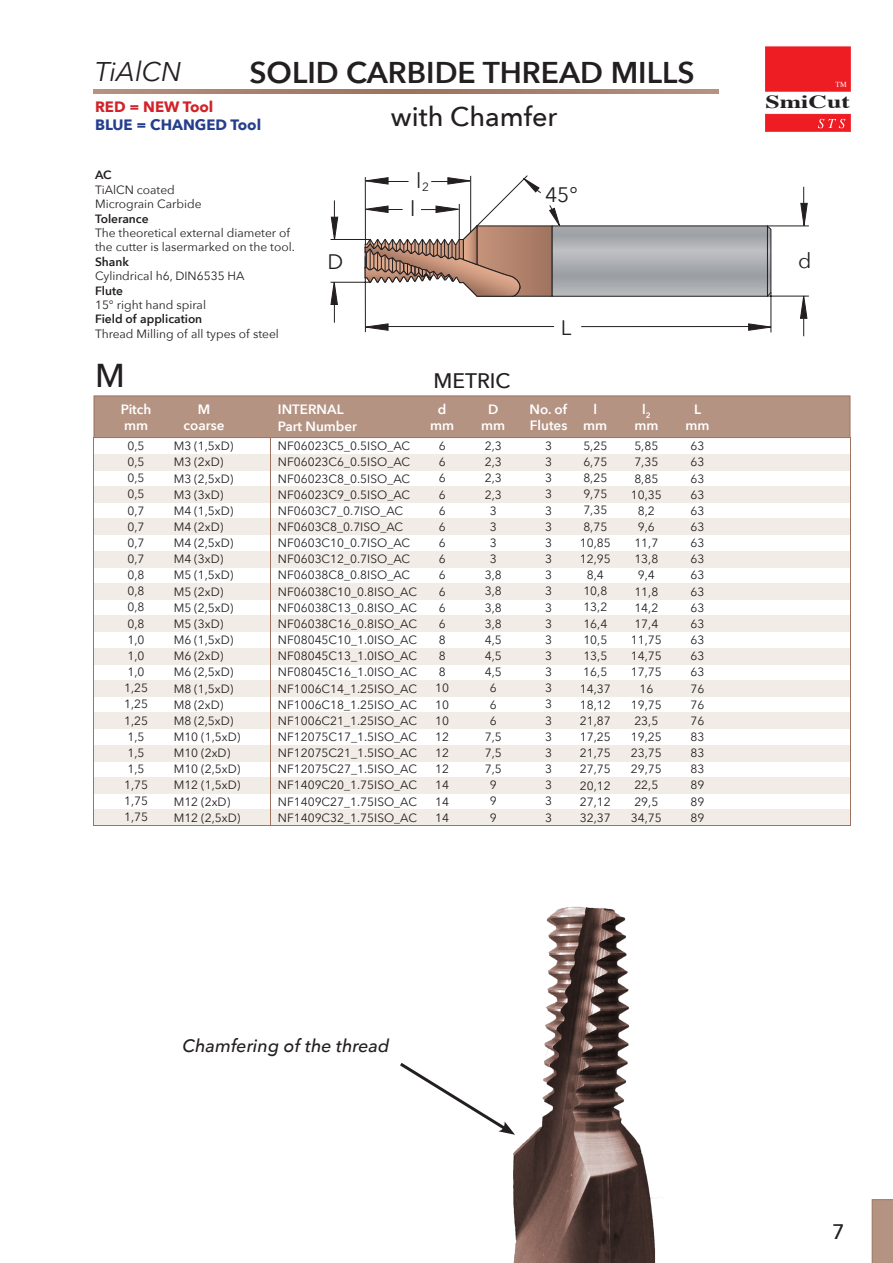
<style>
.page{position:relative;width:893px;height:1263px;background:#fff}
.page>*{position:absolute;margin:0;border:0;box-sizing:border-box;transform-origin:0 0}
.t1{font:500 33px "Avenir Next";color:#231f20}
.t2{font:600 30px "Avenir Next";color:#231f20}
.t3{font:500 27px "Avenir Next";color:#231f20}
.t4{font:italic 27px "Avenir Next";color:#231f20}
.t5{font:21px "Avenir Next";color:#231f20}
.t6{font:500 21px "Avenir Next";color:#231f20}
.t7{font:700 18.45px "Times";color:#231f20;scale:1.4 1}
.t8{font:italic 500 18px "Avenir Next";color:#231f20}
.t9{font:700 15px "Avenir Next";color:#253f8e}
.t10{font:700 15px "Avenir Next";color:#d1232a}
.t11{font:600 13.5px/16.2px "Avenir Next";color:#fff;text-align:center}
.t12{font:12px/16.2px "Avenir Next";color:#231f20}
.t13{font:600 12px "Avenir Next";color:#231f20}
.t14{font:7.65px "Times";color:#fff}
</style>
<div class="page">
<svg style="left:872px;top:1199px;width:21px;height:64px"></svg>
<div style="left:765px;top:47px;width:85px;height:44px;background:#ee1d23"></div>
<svg style="left:765px;top:114px;width:85px;height:18px;background:#ee272d"></svg>
<svg style="left:94px;top:89px;width:625px;height:5px;background:#a8816f"></svg>
<div style="left:94px;top:395px;width:756px;height:43px;background:#b59383;border:1px solid #9d725e"></div>
<div style="left:94px;top:454px;width:756px;height:16px;background:#f2ece7"></div>
<div style="left:94px;top:486px;width:756px;height:17px;background:#f2ece7"></div>
<div style="left:94px;top:519px;width:756px;height:16px;background:#f2ece7"></div>
<div style="left:94px;top:551px;width:756px;height:16px;background:#f2ece7"></div>
<div style="left:94px;top:583px;width:756px;height:17px;background:#f2ece7"></div>
<div style="left:94px;top:616px;width:756px;height:16px;background:#f2ece7"></div>
<div style="left:94px;top:648px;width:756px;height:16px;background:#f2ece7"></div>
<div style="left:94px;top:680px;width:756px;height:16px;background:#f2ece7"></div>
<div style="left:94px;top:713px;width:756px;height:16px;background:#f2ece7"></div>
<div style="left:94px;top:745px;width:756px;height:16px;background:#f2ece7"></div>
<div style="left:94px;top:777px;width:756px;height:16px;background:#f2ece7"></div>
<div style="left:94px;top:810px;width:756px;height:16px;background:#f2ece7"></div>
<svg style="left:748px;top:323px;width:23px;height:8px"></svg>
<svg style="left:364px;top:323px;width:24px;height:8px"></svg>
<svg style="left:800px;top:187px;width:8px;height:39px"></svg>
<svg style="left:800px;top:295px;width:7px;height:41px"></svg>
<hr style="left:767px;top:296px;width:41px;height:1px;background:#231f20">
<hr style="left:767px;top:226px;width:41px;height:1px;background:#231f20">
<hr style="left:331px;top:282px;width:39px;height:1px;background:#231f20">
<hr style="left:331px;top:239px;width:39px;height:1px;background:#231f20">
<hr style="left:374px;top:326px;width:180px;height:1px;background:#231f20">
<hr style="left:582px;top:326px;width:183px;height:1px;background:#231f20">
<hr style="left:365px;top:278px;width:1px;height:54px;background:#231f20">
<hr style="left:771px;top:293px;width:1px;height:39px;background:#231f20">
<svg style="left:331px;top:201px;width:7px;height:38px"></svg>
<svg style="left:331px;top:281px;width:7px;height:41px"></svg>
<svg style="left:363px;top:175px;width:408px;height:122px"></svg>
<svg style="left:400px;top:1063px;width:78px;height:51px"></svg>
<hr style="left:94px;top:438px;width:1px;height:388px;background:#9d725e">
<hr style="left:850px;top:438px;width:1px;height:388px;background:#9d725e">
<hr style="left:94px;top:825px;width:756px;height:1px;background:#9d725e">
<hr style="left:270px;top:438px;width:1px;height:388px;background:#9d725e">
<img style="left:478px;top:906px;width:185px;height:357px">
<h3 class="t4" style="left:95px;top:54px;width:88px">TiAlCN</h3>
<h2 class="t2" style="left:249px;top:53px;width:447px">SOLID CARBIDE THREAD MILLS</h2>
<p class="t10" style="left:95px;top:97px;width:120px">RED = NEW Tool</p>
<p class="t9" style="left:95px;top:115px;width:168px">BLUE = CHANGED Tool</p>
<p class="t13" style="left:95px;top:167px;width:18px">AC</p>
<p class="t12" style="left:95px;top:183px;width:108px;line-height:14.4px">TiAlCN coated<br>Micrograin Carbide</p>
<p class="t13" style="left:95px;top:211px;width:55px">Tolerance</p>
<p class="t12" style="left:95px;top:226px;width:201px;line-height:14.4px">The theoretical external diameter of the cutter is lasermarked on the tool.</p>
<p class="t13" style="left:95px;top:254px;width:35px">Shank</p>
<p class="t12" style="left:95px;top:268px;width:151px">Cylindrical h6, DIN6535 HA</p>
<p class="t13" style="left:95px;top:283px;width:30px">Flute</p>
<p class="t12" style="left:95px;top:297px;width:112px">15° right hand spiral</p>
<p class="t13" style="left:95px;top:311px;width:109px">Field of application</p>
<p class="t12" style="left:95px;top:326px;width:185px">Thread Milling of all types of steel</p>
<h3 class="t5" style="left:327px;top:248px;width:17px">D</h3>
<h3 class="t3" style="left:391px;top:99px;width:168px">with Chamfer</h3>
<h3 class="t5" style="left:416px;top:167px;width:14px">l<sub>2</sub></h3>
<h3 class="t5" style="left:410px;top:195px;width:7px">l</h3>
<h3 class="t5" style="left:545px;top:181px;width:34px">45°</h3>
<h3 class="t5" style="left:561px;top:314px;width:12px">L</h3>
<h1 class="t1" style="left:95px;top:354px;width:31px">M</h1>
<h3 class="t6" style="left:433px;top:367px;width:78px">METRIC</h3>
<p class="t11" style="left:278px;top:419px;width:81px">Part Number</p>
<p class="t11" style="left:430px;top:402px;width:26px">d mm</p>
<p class="t11" style="left:481px;top:402px;width:26px">D mm</p>
<p class="t11" style="left:530px;top:402px;width:39px;text-align:left">No. of<br>Flutes</p>
<p class="t11" style="left:121px;top:402px;width:32px;text-align:left">Pitch mm</p>
<p class="t11" style="left:184px;top:402px;width:42px">M coarse</p>
<p class="t11" style="left:583px;top:402px;width:26px">l mm</p>
<p class="t11" style="left:278px;top:402px;width:67px">INTERNAL</p>
<p class="t11" style="left:634px;top:402px;width:26px">l<sub>2 </sub>mm</p>
<p class="t11" style="left:685px;top:402px;width:26px">L mm</p>
<p class="t12" style="left:124px;top:438px;width:25px">0,5<br>0,5<br>0,5<br>0,5<br>0,7<br>0,7<br>0,7<br>0,7<br>0,8<br>0,8<br>0,8<br>0,8<br>1,0<br>1,0<br>1,0<br>1,25<br>1,25<br>1,25<br>1,5<br>1,5<br>1,5<br>1,75<br>1,75<br>1,75</p>
<p class="t12" style="left:580px;top:438px;width:32px;text-align:center">5,25<br>6,75<br>8,25<br>9,75<br>7,35<br>8,75<br>10,85<br>12,95<br>8,4<br>10,8<br>13,2<br>16,4<br>10,5<br>13,5<br>16,5<br>14,37<br>18,12<br>21,87<br>17,25<br>21,75<br>27,75<br>20,12<br>27,12<br>32,37</p>
<p class="t12" style="left:690px;top:438px;width:15px;text-align:justify">63<br>63<br>63<br>63<br>63<br>63<br>63<br>63<br>63<br>63<br>63<br>63<br>63<br>63<br>63<br>76<br>76<br>76<br>83<br>83<br>83<br>89<br>89<br>89</p>
<p class="t12" style="left:278px;top:438px;width:141px">NF06023C5_0.5ISO_AC<br>NF06023C6_0.5ISO_AC<br>NF06023C8_0.5ISO_AC<br>NF06023C9_0.5ISO_AC<br>NF0603C7_0.7ISO_AC<br>NF0603C8_0.7ISO_AC<br>NF0603C10_0.7ISO_AC<br>NF0603C12_0.7ISO_AC<br>NF06038C8_0.8ISO_AC<br>NF06038C10_0.8ISO_AC<br>NF06038C13_0.8ISO_AC<br>NF06038C16_0.8ISO_AC<br>NF08045C10_1.0ISO_AC<br>NF08045C13_1.0ISO_AC<br>NF08045C16_1.0ISO_AC<br>NF1006C14_1.25ISO_AC<br>NF1006C18_1.25ISO_AC<br>NF1006C21_1.25ISO_AC<br>NF12075C17_1.5ISO_AC<br>NF12075C21_1.5ISO_AC<br>NF12075C27_1.5ISO_AC<br>NF1409C20_1.75ISO_AC<br>NF1409C27_1.75ISO_AC<br>NF1409C32_1.75ISO_AC</p>
<p class="t12" style="left:435px;top:438px;width:15px">6<br>6<br>6<br>6<br>6<br>6<br>6<br>6<br>6<br>6<br>6<br>6<br>8<br>8<br>8<br>10<br>10<br>10<br>12<br>12<br>12<br>14<br>14<br>14</p>
<p class="t12" style="left:485px;top:438px;width:19px;text-align:center">2,3<br>2,3<br>2,3<br>2,3<br>3<br>3<br>3<br>3<br>3,8<br>3,8<br>3,8<br>3,8<br>4,5<br>4,5<br>4,5<br>6<br>6<br>6<br>7,5<br>7,5<br>7,5<br>9<br>9<br>9</p>
<p class="t12" style="left:545px;top:438px;width:8px;text-align:justify">3<br>3<br>3<br>3<br>3<br>3<br>3<br>3<br>3<br>3<br>3<br>3<br>3<br>3<br>3<br>3<br>3<br>3<br>3<br>3<br>3<br>3<br>3<br>3</p>
<p class="t12" style="left:174px;top:438px;width:68px">M3 (1,5xD)<br>M3 (2xD)<br>M3 (2,5xD)<br>M3 (3xD)<br>M4 (1,5xD)<br>M4 (2xD)<br>M4 (2,5xD)<br>M4 (3xD)<br>M5 (1,5xD)<br>M5 (2xD)<br>M5 (2,5xD)<br>M5 (3xD)<br>M6 (1,5xD)<br>M6 (2xD)<br>M6 (2,5xD)<br>M8 (1,5xD)<br>M8 (2xD)<br>M8 (2,5xD)<br>M10 (1,5xD)<br>M10 (2xD)<br>M10 (2,5xD)<br>M12 (1,5xD)<br>M12 (2xD)<br>M12 (2,5xD)</p>
<p class="t12" style="left:631px;top:438px;width:32px;text-align:center">5,85<br>7,35<br>8,85<br>10,35<br>8,2<br>9,6<br>11,7<br>13,8<br>9,4<br>11,8<br>14,2<br>17,4<br>11,75<br>14,75<br>17,75<br>16<br>19,75<br>23,5<br>19,25<br>23,75<br>29,75<br>22,5<br>29,5<br>34,75</p>
<p class="t14" style="left:835px;top:82px;width:13px">TM</p>
<h3 class="t7" style="left:765px;top:94px;width:62px">SmiCut</h3>
<h3 class="t5" style="left:798px;top:247px;width:15px">d</h3>
<h3 class="t8" style="left:182px;top:1034px;width:209px">Chamfering of the thread</h3>
<h3 class="t6" style="left:832px;top:1213px;width:14px">7</h3>
</div>
